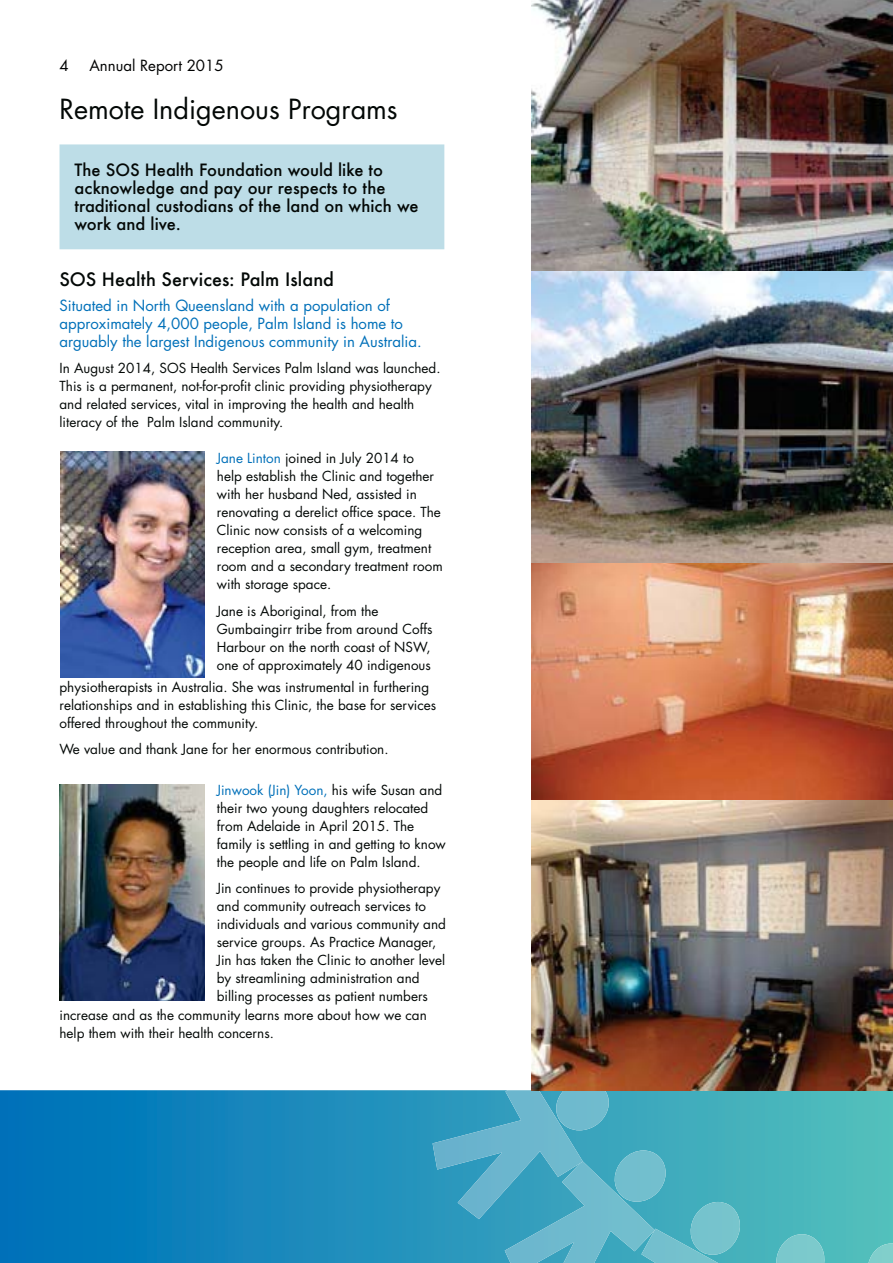
<style>
.page{position:relative;width:893px;height:1263px;background:#fff}
.page>*{position:absolute;margin:0;border:0;box-sizing:border-box;transform-origin:0 0}
.t1{font:27px "Futura Std";color:#030806}
.t2{font:500 18px "Futura";letter-spacing:.005em;color:#030806}
.t3{font:500 16.5px/18px "Futura";color:#030806}
.t4{font:15px/18px "Futura Std";color:#0070b9}
.t5{font:15px "Futura Std";color:#010202}
.t6{font:13.5px/18px "Futura Std";color:#030806}
.s1{color:#0070b9}
</style>
<div class="page">
<svg style="left:0;top:1090px;width:868px;height:173px;background:#1d8eba"></svg>
<svg style="left:776px;top:1234px;width:50px;height:29px"></svg>
<svg style="left:433px;top:1078px;width:310px;height:185px;background:#53aec4"></svg>
<svg style="left:868px;top:1090px;width:25px;height:173px;background:#56c0bc"></svg>
<img style="left:532px;top:1px;width:361px;height:1089px">
<img style="left:532px;top:272px;width:361px;height:291px">
<img style="left:61px;top:452px;width:143px;height:225px">
<img style="left:60px;top:784px;width:145px;height:216px">
<div style="left:60px;top:145px;width:384px;height:104px;background:#bddde7"></div>
<div style="left:60px;top:144px;width:384px;height:105px;border:2px solid #bddde7"></div>
<p class="t5" style="left:60px;top:59px;width:11px">4</p>
<p class="t5" style="left:89px;top:59px;width:136px">Annual Report 2015</p>
<h1 class="t1" style="left:59px;top:97px;width:340px">Remote Indigenous Programs</h1>
<p class="t3" style="left:75px;top:161px;width:346px">The SOS Health Foundation would like to acknowledge and pay our respects to the traditional custodians of the land on which we work and live.</p>
<h2 class="t2" style="left:60px;top:268px;width:276px">SOS Health Services: Palm Island</h2>
<p class="t4" style="left:60px;top:297px;width:364px">Situated in North Queensland with a population of approximately 4,000 people, Palm Island is home to arguably the largest Indigenous community in Australia.</p>
<p class="t6" style="left:60px;top:360px;width:382px">In August 2014, SOS Health Services Palm Island was launched.<br>This is a permanent, not-for-profit clinic providing physiotherapy and related services, vital in improving the health and health literacy of the Palm Island community.</p>
<p class="t6" style="left:217px;top:450px;width:227px"><span class="s1">Jane Linton</span> joined in July 2014 to<br>help establish the Clinic and together with her husband Ned, assisted in renovating a derelict office space. The Clinic now consists of a welcoming reception area, small gym, treatment room and a secondary treatment room with storage space.</p>
<p class="t6" style="left:217px;top:603px;width:217px">Jane is Aboriginal, from the Gumbaingirr tribe from around Coffs Harbour on the north coast of NSW, one of approximately 40 indigenous</p>
<p class="t6" style="left:60px;top:679px;width:378px">physiotherapists in Australia. She was instrumental in furthering relationships and in establishing this Clinic, the base for services offered throughout the community.</p>
<p class="t6" style="left:60px;top:741px;width:331px">We value and thank Jane for her enormous contribution.</p>
<p class="t6" style="left:217px;top:782px;width:230px"><span class="s1">Jinwook (Jin) Yoon,</span> his wife Susan and their two young daughters relocated from Adelaide in April 2015. The family is settling in and getting to know the people and life on Palm Island.</p>
<p class="t6" style="left:217px;top:880px;width:225px">Jin continues to provide physiotherapy</p>
<p class="t6" style="left:217px;top:898px;width:211px">and community outreach services to</p>
<p class="t6" style="left:217px;top:916px;width:231px">individuals and various community and</p>
<p class="t6" style="left:217px;top:934px;width:221px">service groups. As Practice Manager,</p>
<p class="t6" style="left:217px;top:952px;width:230px">Jin has taken the Clinic to another level</p>
<p class="t6" style="left:217px;top:970px;width:204px">by streamlining administration and</p>
<p class="t6" style="left:217px;top:988px;width:213px">billing processes as patient numbers</p>
<p class="t6" style="left:60px;top:1007px;width:369px">increase and as the community learns more about how we can</p>
<p class="t6" style="left:60px;top:1025px;width:216px">help them with their health concerns.</p>
</div>
